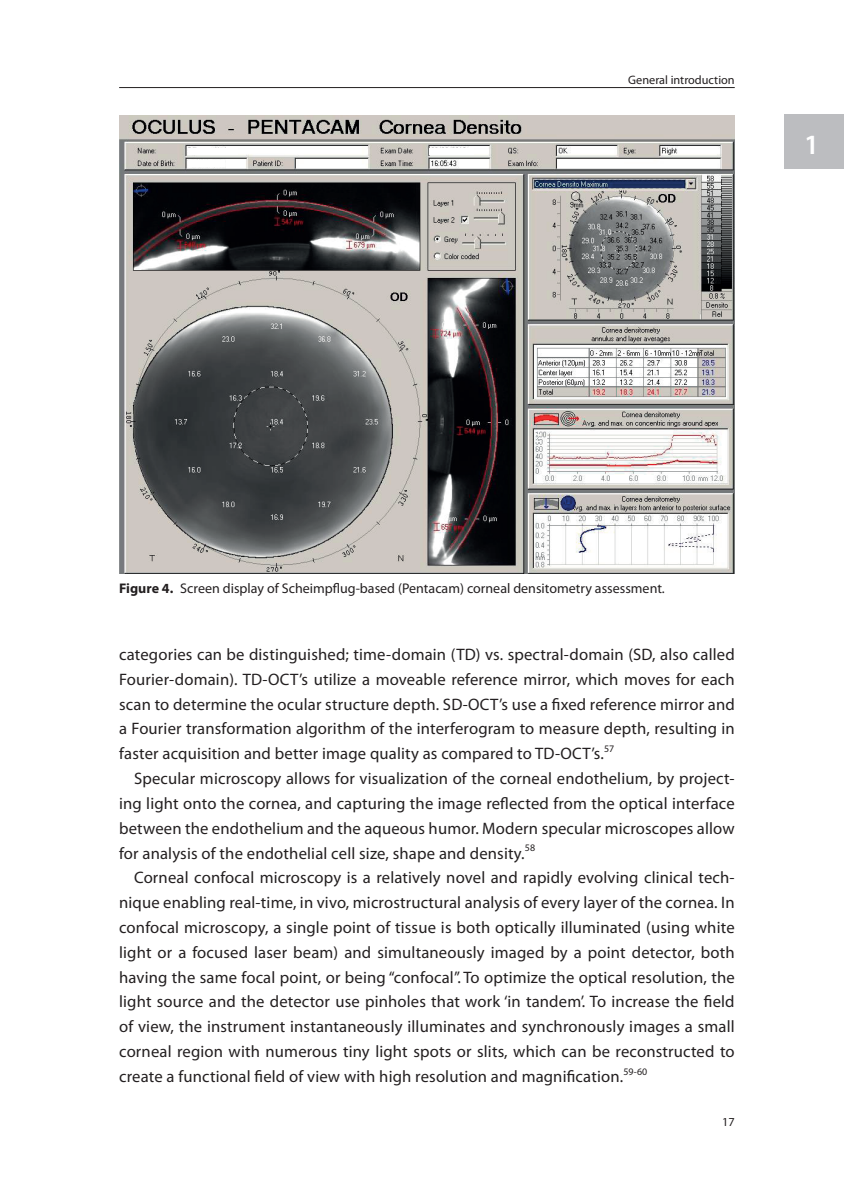
<style>
.page{position:relative;width:844px;height:1191px;background:#fff}
.page>*{position:absolute;margin:0;border:0;box-sizing:border-box;transform-origin:0 0}
.t1{font:600 28px "Myriad Pro";color:#fff}
.t2{font:16.62px/24.8px "Myriad Pro";letter-spacing:.01em;color:#231f20;text-align:justify}
.t3{font:14px "Myriad Pro";color:#231f20}
.t4{font:12.25px "Myriad Pro";color:#231f20}
.s1{font-weight:700}
</style>
<div class="page">
<hr style="left:119px;top:87px;width:615px;height:1px;background:#231f20">
<div style="left:784px;top:114px;width:59px;height:55px;background:#bcbdc0"></div>
<img style="left:119px;top:115px;width:615px;height:458px">
<div style="left:188px;top:148px;width:50px;height:6px;background:#fff"></div>
<div style="left:188px;top:160px;width:37px;height:7px;background:#fff"></div>
<div style="left:429px;top:148px;width:44px;height:6px;background:#fff"></div>
<p class="t4" style="left:628px;top:72px;width:108px">General introduction</p>
<h1 class="t1" style="left:803px;top:126px;width:17px">1</h1>
<p class="t3" style="left:119px;top:579px;width:547px"><span class="s1">Figure 4.</span> Screen display of Scheimpflug-based (Pentacam) corneal densitometry assessment.</p>
<p class="t2" style="left:119px;top:642px;width:617px">categories can be distinguished; time-domain (TD) vs. spectral-domain (SD, also called Fourier-domain). TD-OCT’s utilize a moveable reference mirror, which moves for each scan to determine the ocular structure depth. SD-OCT’s use a fixed reference mirror and a Fourier transformation algorithm of the interferogram to measure depth, resulting in faster acquisition and better image quality as compared to TD-OCT’s.<sup>57</sup></p>
<p class="t2" style="left:119px;top:766px;width:617px;text-indent:15px">Specular microscopy allows for visualization of the corneal endothelium, by project&shy;ing light onto the cornea, and capturing the image reflected from the optical interface between the endothelium and the aqueous humor. Modern specular microscopes allow for analysis of the endothelial cell size, shape and density.<sup>58</sup></p>
<p class="t2" style="left:119px;top:865px;width:617px;text-indent:15px">Corneal confocal microscopy is a relatively novel and rapidly evolving clinical tech&shy;nique enabling real-time, in vivo, microstructural analysis of every layer of the cornea. In confocal microscopy, a single point of tissue is both optically illuminated (using white light or a focused laser beam) and simultaneously imaged by a point detector, both having the same focal point, or being “confocal”. To optimize the optical resolution, the light source and the detector use pinholes that work ‘in tandem’. To increase the field of view, the instrument instantaneously illuminates and synchronously images a small corneal region with numerous tiny light spots or slits, which can be reconstructed to create a functional field of view with high resolution and magnification.<sup>59-60</sup></p>
<p class="t4" style="left:722px;top:1114px;width:14px">17</p>
</div>
